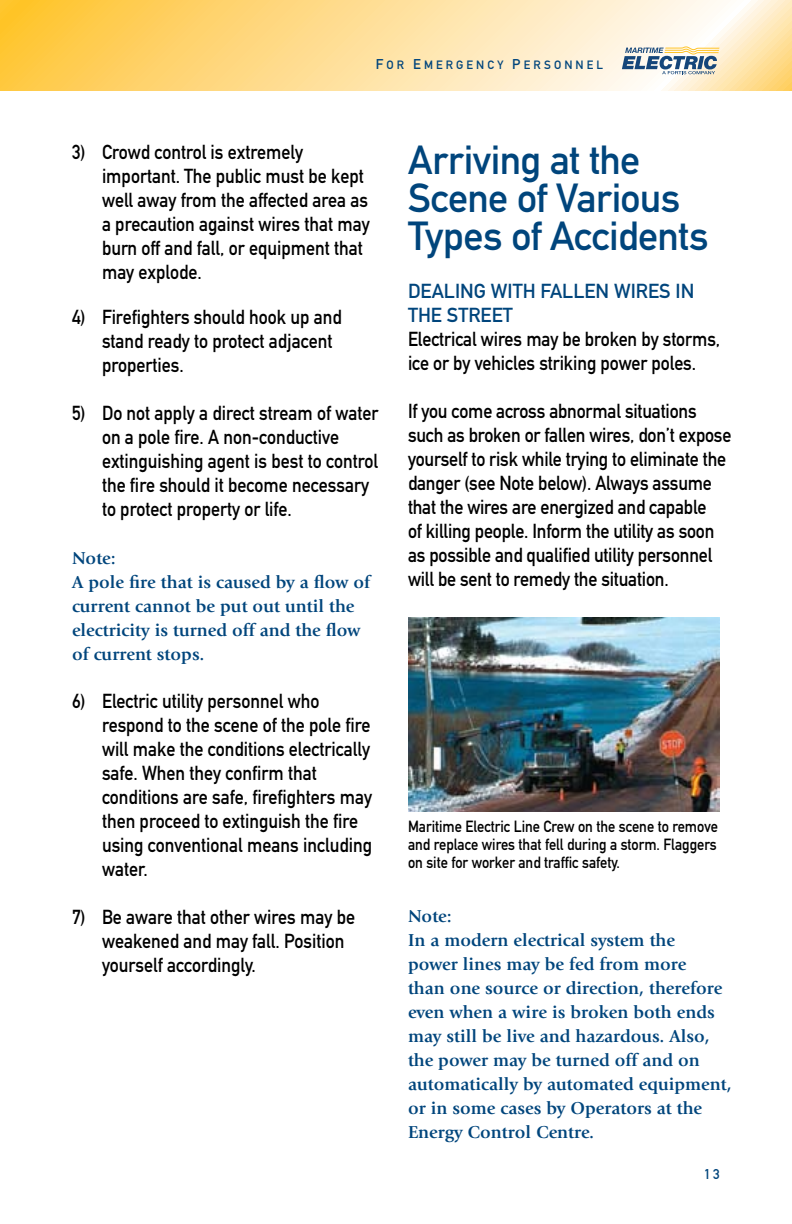
<style>
.page{position:relative;width:792px;height:1224px;background:#fff}
.page>*{position:absolute;margin:0;border:0;box-sizing:border-box;transform-origin:0 0}
.t1{font:40px/38px "DIN Mittelschrift";letter-spacing:-.015em;color:#00457c}
.t2{font:20px/24px "DIN Mittelschrift";color:#000;scale:.9 1}
.t3{font:20px/24px "DIN Mittelschrift Alternate";color:#00457c}
.t4{font:700 18px/24px "Giovanni";color:#00457c}
.t5{font:16px/18px "DIN Mittelschrift";color:#000;text-align:justify;scale:.9 1}
.t6{font:14px "DIN Mittelschrift SC850";color:#00457c}
.t7{font:11.8px "DIN Mittelschrift SC850";letter-spacing:.26em;color:#00457c}
.s1{font-size:14px}
</style>
<div class="page">
<svg style="left:0;top:0;width:792px;height:90px"></svg>
<svg style="left:622px;top:46px;width:98px;height:28px"></svg>
<img style="left:408px;top:617px;width:312px;height:195px">
<p class="t7" style="left:376px;top:58px;width:229px"><span class="s1">F</span>OR <span class="s1">E</span>MERGENCY <span class="s1">P</span>ERSONNEL</p>
<p class="t2" style="left:102px;top:140px;width:299px;text-indent:-30px">3) Crowd control is extremely important. The public must be kept well away from the affected area as a precaution against wires that may burn off and fall, or equipment that may explode.</p>
<p class="t2" style="left:102px;top:306px;width:268px;text-indent:-30px">4) Firefighters should hook up and stand ready to protect adjacent properties.</p>
<p class="t2" style="left:102px;top:401px;width:309px;text-indent:-30px">5) Do not apply a direct stream of water on a pole fire. A non-conductive extinguishing agent is best to control the fire should it become necessary to protect property or life.</p>
<p class="t4" style="left:72px;top:546px;width:300px">Note:<br>A pole fire that is caused by a flow of current cannot be put out until the electricity is turned off and the flow of current stops.</p>
<p class="t2" style="left:102px;top:689px;width:302px;text-indent:-30px">6) Electric utility personnel who respond to the scene of the pole fire will make the conditions electrically safe. When they confirm that conditions are safe, firefighters may then proceed to extinguish the fire using conventional means including water.</p>
<p class="t2" style="left:102px;top:905px;width:283px;text-indent:-30px">7) Be aware that other wires may be weakened and may fall. Position yourself accordingly.</p>
<h1 class="t1" style="left:408px;top:141px;width:302px">Arriving at the<br>Scene of Various<br>Types of Accidents</h1>
<p class="t3" style="left:408px;top:279px;width:288px">DEALING WITH FALLEN WIRES IN<br>THE STREET</p>
<p class="t2" style="left:408px;top:327px;width:348px">Electrical wires may be broken by storms, ice or by vehicles striking power poles.</p>
<p class="t2" style="left:408px;top:399px;width:361px">If you come across abnormal situations such as broken or fallen wires, don’t expose yourself to risk while trying to eliminate the danger (see Note below). Always assume that the wires are energized and capable<br>of killing people. Inform the utility as soon as possible and qualified utility personnel will be sent to remedy the situation.</p>
<p class="t5" style="left:408px;top:817px;width:346px">Maritime Electric Line Crew on the scene to remove and replace wires that fell during a storm. Flaggers on site for worker and traffic safety.</p>
<p class="t4" style="left:408px;top:904px;width:325px">Note:<br>In a modern electrical system the<br>power lines may be fed from more<br>than one source or direction, therefore even when a wire is broken both ends may still be live and hazardous. Also, the power may be turned off and on automatically by automated equipment, or in some cases by Operators at the<br>Energy Control Centre.</p>
<p class="t6" style="left:704px;top:1166px;width:17px">13</p>
</div>
